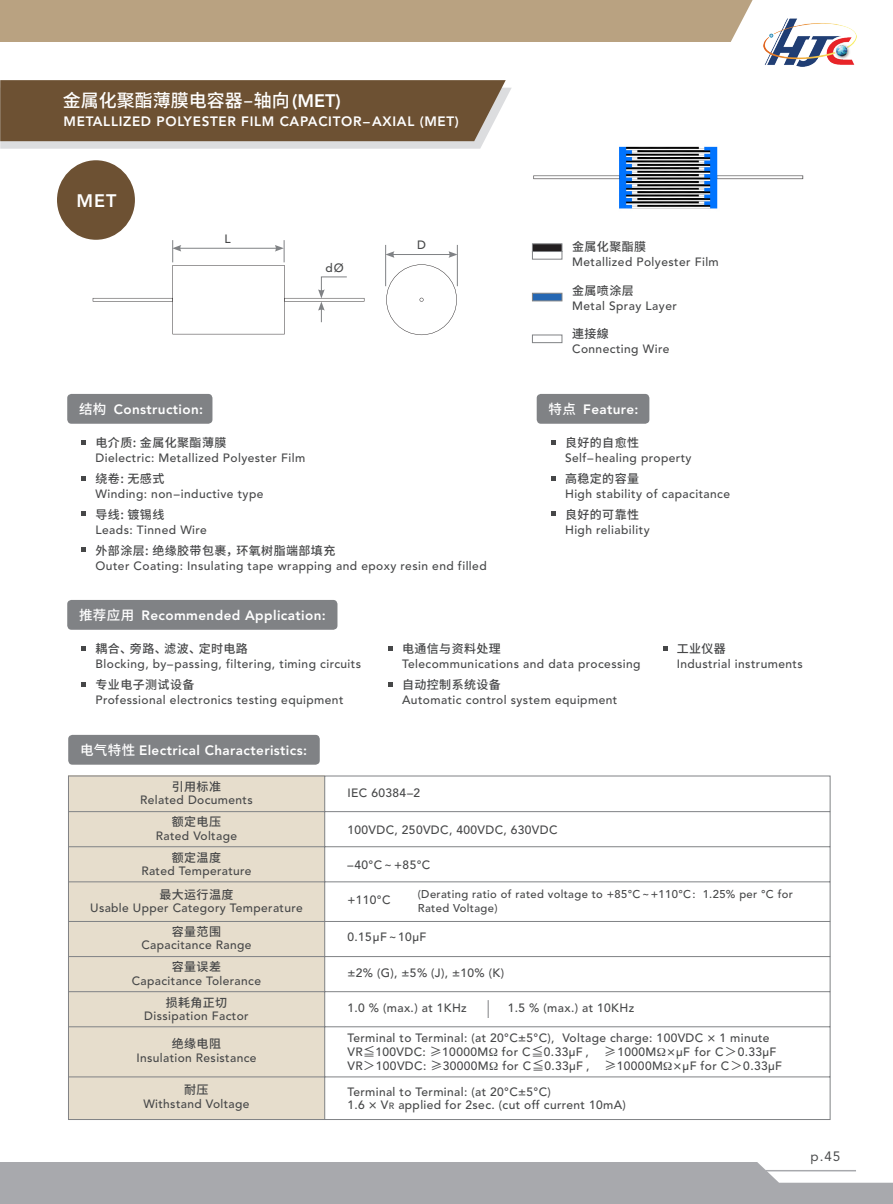
<style>
.page{position:relative;width:893px;height:1204px;background:#fff}
.page>*{position:absolute;margin:0;border:0;box-sizing:border-box;transform-origin:0 0}
.t1{font:500 18px "Noto Sans CJ Ksc";color:#fff}
.t2{font:800 18px "Avenir";color:#fff}
.t3{font:800 13.5px "Avenir";letter-spacing:.03em;color:#fff}
.t4{font:800 13.5px "Avenir";letter-spacing:.05em;color:#fff}
.t5{font:13.5px "Avenir";color:#4b4c4d}
.t6{font:500 12px "Avenir";letter-spacing:.035em;color:#464748}
.t7{font:500 12px "Noto Sans CJ Ksc";letter-spacing:.035em;color:#464748}
.t8{font:500 11.25px "Avenir";letter-spacing:.03em;color:#464748}
.s1{font-family:"Avenir";font-weight:800}
.s2{font-family:"Noto Sans CJ Ksc";font-weight:500}
.s3{font-family:"Noto Sans CJ Ksc";font-weight:400}
.s4{font-size:9px}
</style>
<div class="page">
<div style="left:0;top:0;width:893px;height:42px;background:#b9a281"></div>
<div style="left:0;top:1162px;width:893px;height:41px;background:#a8a9ad"></div>
<svg style="left:731px;top:0;width:162px;height:42px;background:#f7f4f0"></svg>
<img style="left:757px;top:16px;width:107px;height:51px">
<svg style="left:757px;top:1162px;width:136px;height:20px;background:#f6f6f6"></svg>
<hr style="left:765px;top:1169px;width:91px;height:2px;background:#a8a9ad">
<svg style="left:0;top:80px;width:512px;height:69px;background:#7e674d"></svg>
<div style="left:57px;top:160px;width:78px;height:80px;background:#6d5133;border-radius:50%"></div>
<div style="left:532px;top:243px;width:30px;height:9px;background:#231f20;border:1px solid #808285"></div>
<div style="left:532px;top:293px;width:30px;height:8px;background:#2567b3;border:1px solid #808285"></div>
<div style="left:532px;top:335px;width:30px;height:8px;background:#fff;border:1px solid #808285"></div>
<div style="left:532px;top:251px;width:30px;height:8px;background:#fff;border:1px solid #808285"></div>
<hr style="left:385px;top:245px;width:1px;height:41px;background:#808285">
<hr style="left:457px;top:245px;width:1px;height:41px;background:#808285">
<hr style="left:392px;top:254px;width:59px;height:1px;background:#808285">
<svg style="left:385px;top:251px;width:9px;height:7px"></svg>
<svg style="left:448px;top:251px;width:10px;height:7px"></svg>
<svg style="left:318px;top:276px;width:29px;height:46px"></svg>
<div style="left:67px;top:394px;width:145px;height:30px;background:#808285;border-radius:4px"></div>
<div style="left:67px;top:600px;width:270px;height:29px;background:#808285;border-radius:4px"></div>
<div style="left:537px;top:394px;width:112px;height:30px;background:#808285;border-radius:4px"></div>
<svg style="left:82px;top:440px;width:4px;height:4px"></svg>
<svg style="left:82px;top:646px;width:4px;height:4px"></svg>
<svg style="left:388px;top:646px;width:5px;height:4px"></svg>
<svg style="left:663px;top:646px;width:4px;height:4px"></svg>
<svg style="left:551px;top:440px;width:5px;height:4px"></svg>
<svg style="left:82px;top:476px;width:4px;height:4px"></svg>
<svg style="left:82px;top:682px;width:4px;height:4px"></svg>
<svg style="left:388px;top:682px;width:5px;height:4px"></svg>
<svg style="left:551px;top:476px;width:5px;height:4px"></svg>
<svg style="left:82px;top:511px;width:4px;height:5px"></svg>
<svg style="left:551px;top:511px;width:5px;height:5px"></svg>
<svg style="left:82px;top:547px;width:4px;height:4px"></svg>
<div style="left:68px;top:734px;width:252px;height:30px;background:#808285;border-radius:4px"></div>
<svg style="left:68px;top:775px;width:763px;height:344px"></svg>
<svg style="left:488px;top:1000px;width:1px;height:17px"></svg>
<svg style="left:172px;top:240px;width:113px;height:94px"></svg>
<hr style="left:93px;top:298px;width:80px;height:3px;background:#231f20">
<hr style="left:284px;top:298px;width:80px;height:3px;background:#231f20">
<svg style="left:386px;top:264px;width:71px;height:71px"></svg>
<img style="left:533px;top:146px;width:271px;height:63px">
<svg style="left:489px;top:1047px;width:8px;height:8px"></svg>
<svg style="left:657px;top:1047px;width:8px;height:8px"></svg>
<svg style="left:490px;top:1061px;width:8px;height:9px"></svg>
<svg style="left:664px;top:1061px;width:8px;height:9px"></svg>
<p class="t1" style="left:63px;top:90px;width:279px">金属化聚酯薄膜电容器–轴向<span class="s1">(MET)</span></p>
<p class="t4" style="left:64px;top:114px;width:397px">METALLIZED POLYESTER FILM CAPACITOR– AXIAL (MET)</p>
<p class="t2" style="left:77px;top:190px;width:41px">MET</p>
<p class="t6" style="left:224px;top:231px;width:8px">L</p>
<p class="t6" style="left:326px;top:260px;width:20px">dØ</p>
<p class="t6" style="left:417px;top:238px;width:10px">D</p>
<p class="t7" style="left:572px;top:239px;width:76px">金属化聚酯膜</p>
<p class="t6" style="left:572px;top:254px;width:148px">Metallized Polyester Film</p>
<p class="t7" style="left:572px;top:284px;width:63px">金属喷涂层</p>
<p class="t6" style="left:572px;top:299px;width:106px">Metal Spray Layer</p>
<p class="t7" style="left:572px;top:327px;width:38px">連接線</p>
<p class="t6" style="left:572px;top:342px;width:99px">Connecting Wire</p>
<p class="t3" style="left:79px;top:401px;width:126px"><span class="s2">结构</span> Construction:</p>
<p class="t7" style="left:96px;top:435px;width:132px">电介质: 金属化聚酯薄膜</p>
<p class="t6" style="left:96px;top:451px;width:211px">Dielectric: Metallized Polyester Film</p>
<p class="t7" style="left:96px;top:471px;width:70px">绕卷: 无感式</p>
<p class="t6" style="left:96px;top:487px;width:169px">Winding: non–inductive type</p>
<p class="t7" style="left:96px;top:507px;width:70px">导线: 镀锡线</p>
<p class="t6" style="left:96px;top:523px;width:113px">Leads: Tinned Wire</p>
<p class="t7" style="left:96px;top:543px;width:241px">外部涂层: 绝缘胶带包裹，环氧树脂端部填充</p>
<p class="t6" style="left:96px;top:559px;width:393px">Outer Coating: Insulating tape wrapping and epoxy resin end filled</p>
<p class="t3" style="left:79px;top:607px;width:248px"><span class="s2">推荐应用</span> Recommended Application:</p>
<p class="t3" style="left:548px;top:401px;width:92px"><span class="s2">特点</span> Feature:</p>
<p class="t7" style="left:565px;top:435px;width:76px">良好的自愈性</p>
<p class="t6" style="left:565px;top:451px;width:128px">Self–healing property</p>
<p class="t7" style="left:565px;top:471px;width:76px">高稳定的容量</p>
<p class="t6" style="left:565px;top:487px;width:167px">High stability of capacitance</p>
<p class="t7" style="left:565px;top:507px;width:76px">良好的可靠性</p>
<p class="t6" style="left:565px;top:523px;width:86px">High reliability</p>
<p class="t7" style="left:96px;top:641px;width:154px">耦合、旁路、滤波、定时电路</p>
<p class="t6" style="left:96px;top:656px;width:267px">Blocking, by–passing, filtering, timing circuits</p>
<p class="t7" style="left:96px;top:677px;width:100px">专业电子测试设备</p>
<p class="t6" style="left:96px;top:692px;width:249px">Professional electronics testing equipment</p>
<p class="t7" style="left:402px;top:641px;width:100px">电通信与资料处理</p>
<p class="t6" style="left:402px;top:656px;width:240px">Telecommunications and data processing</p>
<p class="t7" style="left:402px;top:677px;width:100px">自动控制系统设备</p>
<p class="t6" style="left:402px;top:692px;width:217px">Automatic control system equipment</p>
<p class="t7" style="left:677px;top:641px;width:51px">工业仪器</p>
<p class="t6" style="left:677px;top:656px;width:128px">Industrial instruments</p>
<p class="t3" style="left:80px;top:741px;width:229px"><span class="s2">电气特性</span> Electrical Characteristics:</p>
<p class="t7" style="left:172px;top:779px;width:51px">引用标准</p>
<p class="t6" style="left:140px;top:793px;width:114px">Related Documents</p>
<p class="t7" style="left:172px;top:815px;width:51px">额定电压</p>
<p class="t6" style="left:156px;top:828px;width:83px">Rated Voltage</p>
<p class="t7" style="left:172px;top:850px;width:51px">额定温度</p>
<p class="t6" style="left:141px;top:864px;width:112px">Rated Temperature</p>
<p class="t7" style="left:160px;top:887px;width:75px">最大运行温度</p>
<p class="t6" style="left:90px;top:901px;width:214px">Usable Upper Category Temperature</p>
<p class="t7" style="left:172px;top:924px;width:51px">容量范围</p>
<p class="t6" style="left:141px;top:938px;width:112px">Capacitance Range</p>
<p class="t7" style="left:172px;top:960px;width:51px">容量误差</p>
<p class="t6" style="left:132px;top:973px;width:131px">Capacitance Tolerance</p>
<p class="t7" style="left:166px;top:995px;width:63px">损耗角正切</p>
<p class="t6" style="left:144px;top:1009px;width:106px">Dissipation Factor</p>
<p class="t7" style="left:172px;top:1036px;width:51px">绝缘电阻</p>
<p class="t6" style="left:136px;top:1050px;width:122px">Insulation Resistance</p>
<p class="t7" style="left:184px;top:1083px;width:26px">耐压</p>
<p class="t6" style="left:143px;top:1096px;width:108px">Withstand Voltage</p>
<p class="t6" style="left:347px;top:785px;width:74px">IEC 60384–2</p>
<p class="t6" style="left:347px;top:822px;width:212px">100VDC, 250VDC, 400VDC, 630VDC</p>
<p class="t6" style="left:347px;top:857px;width:84px">–40°C ~ +85°C</p>
<p class="t6" style="left:347px;top:893px;width:45px">+110°C</p>
<p class="t6" style="left:347px;top:929px;width:81px">0.15μF ~10μF</p>
<p class="t6" style="left:347px;top:965px;width:158px">±2% (G), ±5% (J), ±10% (K)</p>
<p class="t8" style="left:418px;top:887px;width:377px">(Derating ratio of rated voltage to +85°C~+110°C: 1.25% per °C for</p>
<p class="t8" style="left:418px;top:901px;width:81px">Rated Voltage)</p>
<p class="t6" style="left:347px;top:1001px;width:121px">1.0 % (max.) at 1KHz</p>
<p class="t6" style="left:508px;top:1001px;width:128px">1.5 % (max.) at 10KHz</p>
<p class="t6" style="left:347px;top:1030px;width:424px">Terminal to Terminal: (at 20°C±5°C), Voltage charge: 100VDC × 1 minute</p>
<p class="t6" style="left:347px;top:1044px;width:243px">VR<span class="s3">≦</span>100VDC: <span class="s3">≥</span>10000M for C<span class="s3">≦</span>0.33μF ,</p>
<p class="t6" style="left:604px;top:1044px;width:174px"><span class="s3">≥</span>1000M ×μF for C<span class="s3">＞</span>0.33μF</p>
<p class="t6" style="left:347px;top:1059px;width:243px">VR<span class="s3">＞</span>100VDC: <span class="s3">≥</span>30000M for C<span class="s3">≦</span>0.33μF ,</p>
<p class="t6" style="left:604px;top:1059px;width:179px"><span class="s3">≥</span>10000M ×μF for C<span class="s3">＞</span>0.33μF</p>
<p class="t6" style="left:347px;top:1084px;width:205px">Terminal to Terminal: (at 20°C±5°C)</p>
<p class="t6" style="left:347px;top:1097px;width:280px">1.6 × V<span class="s4">R</span> applied for 2sec. (cut off current 10mA)</p>
<p class="t5" style="left:811px;top:1148px;width:31px">p.45</p>
</div>
